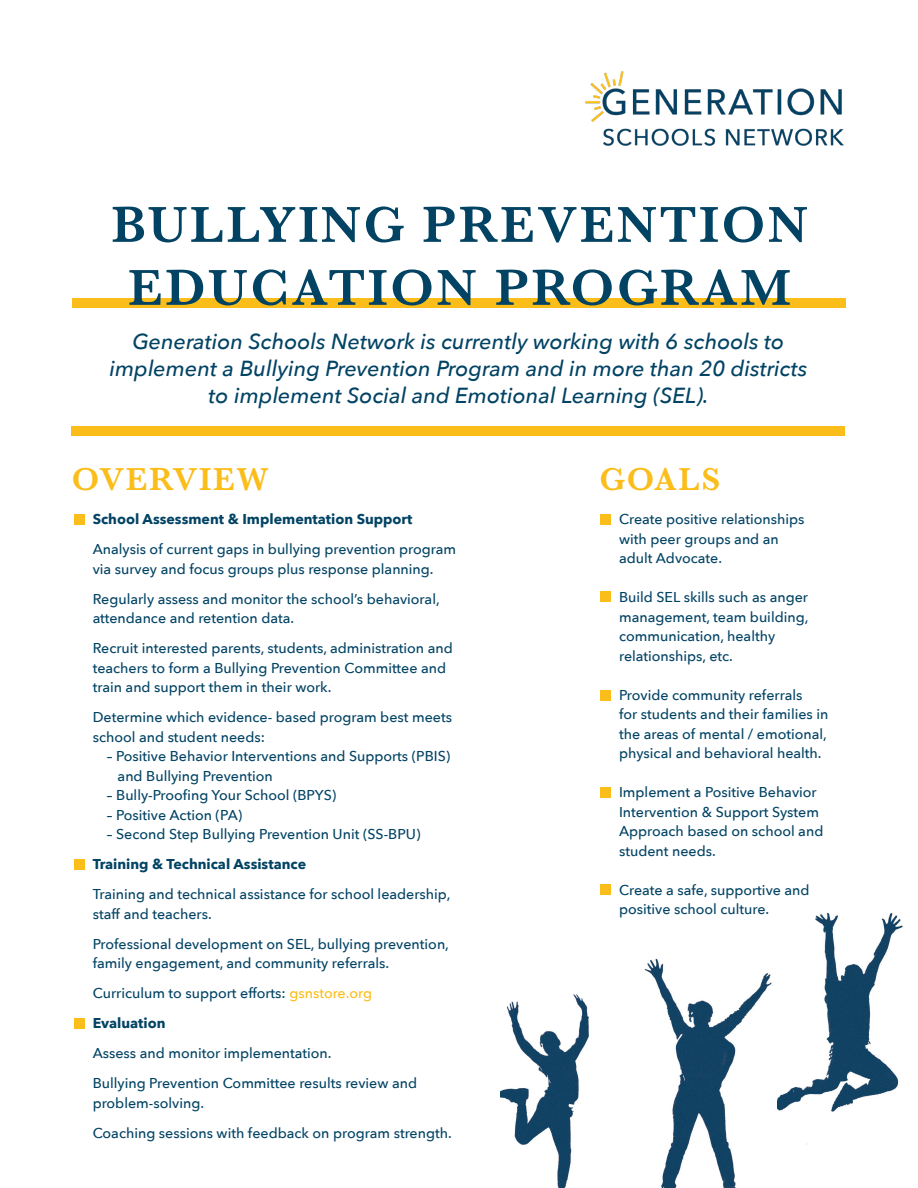
<style>
.page{position:relative;width:918px;height:1188px;background:#fff}
.page>*{position:absolute;margin:0;border:0;box-sizing:border-box;transform-origin:0 0}
.t1{font:600 52.5px/63px "Baskerville";letter-spacing:.05em;color:#024364;text-align:center}
.t2{font:600 33px "Baskerville";letter-spacing:.05em;color:#fbbd19}
.general_overview_of{font:italic 500 21.75px "Avenir Next";color:#024364}
.t3{font:500 14.25px/19.5px "Avenir Next";color:#024364}
.t4{font:700 14.25px "Avenir Next";color:#024364}
.s1{color:#fbbd19}
</style>
<div class="page">
<img style="left:501px;top:994px;width:88px;height:194px">
<img style="left:777px;top:912px;width:126px;height:233px">
<div style="left:72px;top:298px;width:774px;height:10px;background:#fbbd19"></div>
<div style="left:71px;top:427px;width:774px;height:9px;background:#fbbd19"></div>
<img style="left:585px;top:72px;width:259px;height:74px">
<div style="left:601px;top:514px;width:10px;height:10px;background:#fbbd19"></div>
<div style="left:74px;top:514px;width:10px;height:10px;background:#fbbd19"></div>
<div style="left:74px;top:859px;width:10px;height:10px;background:#fbbd19"></div>
<div style="left:74px;top:1018px;width:10px;height:10px;background:#fbbd19"></div>
<div style="left:601px;top:592px;width:10px;height:10px;background:#fbbd19"></div>
<div style="left:601px;top:690px;width:10px;height:10px;background:#fbbd19"></div>
<div style="left:601px;top:787px;width:10px;height:10px;background:#fbbd19"></div>
<div style="left:601px;top:884px;width:10px;height:11px;background:#fbbd19"></div>
<img style="left:644px;top:958px;width:128px;height:230px">
<p class="t1" style="left:111px;top:193px;width:698px">BULLYING PREVENTION<br>EDUCATION PROGRAM</p>
<p class="general_overview_of" style="left:132px;top:323px;width:653px">Generation Schools Network is currently working with 6 schools to</p>
<p class="general_overview_of" style="left:109px;top:350px;width:700px">implement a Bullying Prevention Program and in more than 20 districts</p>
<p class="general_overview_of" style="left:209px;top:377px;width:502px">to implement Social and Emotional Learning (SEL).</p>
<p class="t2" style="left:72px;top:456px;width:199px">OVERVIEW</p>
<p class="t2" style="left:600px;top:456px;width:122px">GOALS</p>
<p class="t3" style="left:619px;top:509px;width:187px">Create positive relationships</p>
<p class="t3" style="left:619px;top:528px;width:161px">with peer groups and an</p>
<p class="t3" style="left:619px;top:548px;width:104px">adult Advocate.</p>
<p class="t3" style="left:619px;top:587px;width:191px">Build SEL skills such as anger management, team building, communication, healthy relationships, etc.</p>
<p class="t3" style="left:619px;top:684px;width:185px">Provide community referrals</p>
<p class="t3" style="left:619px;top:704px;width:211px;text-align:justify">for students and their families in the areas of mental / emotional, physical and behavioral health.</p>
<p class="t3" style="left:619px;top:782px;width:206px">Implement a Positive Behavior<br>Intervention &amp; Support System<br>Approach based on school and student needs.</p>
<p class="t3" style="left:619px;top:879px;width:192px">Create a safe, supportive and positive school culture.</p>
<p class="t4" style="left:93px;top:507px;width:321px">School Assessment &amp; Implementation Support</p>
<p class="t3" style="left:93px;top:539px;width:365px">Analysis of current gaps in bullying prevention program</p>
<p class="t3" style="left:93px;top:558px;width:342px">via survey and focus groups plus response planning.</p>
<p class="t3" style="left:93px;top:588px;width:349px">Regularly assess and monitor the school’s behavioral, attendance and retention data.</p>
<p class="t3" style="left:93px;top:638px;width:362px">Recruit interested parents, students, administration and teachers to form a Bullying Prevention Committee and</p>
<p class="t3" style="left:93px;top:677px;width:240px">train and support them in their work.</p>
<p class="t3" style="left:93px;top:707px;width:361px">Determine which evidence- based program best meets</p>
<p class="t3" style="left:93px;top:726px;width:174px">school and student needs:</p>
<p class="t3" style="left:107px;top:746px;width:345px">– Positive Behavior Interventions and Supports (PBIS)</p>
<p class="t3" style="left:118px;top:765px;width:157px">and Bullying Prevention</p>
<p class="t3" style="left:107px;top:785px;width:231px">– Bully-Proofing Your School (BPYS)</p>
<p class="t3" style="left:107px;top:804px;width:137px">– Positive Action (PA)</p>
<p class="t3" style="left:107px;top:824px;width:315px">– Second Step Bullying Prevention Unit (SS-BPU)</p>
<p class="t4" style="left:93px;top:852px;width:215px">Training &amp; Technical Assistance</p>
<p class="t3" style="left:93px;top:884px;width:359px">Training and technical assistance for school leadership,</p>
<p class="t3" style="left:93px;top:903px;width:121px">staff and teachers.</p>
<p class="t3" style="left:93px;top:933px;width:358px">Professional development on SEL, bullying prevention,</p>
<p class="t3" style="left:93px;top:953px;width:298px">family engagement, and community referrals.</p>
<p class="t3" style="left:93px;top:983px;width:281px">Curriculum to support efforts: <span class="s1">gsnstore.org</span></p>
<p class="t4" style="left:93px;top:1011px;width:74px">Evaluation</p>
<p class="t3" style="left:93px;top:1043px;width:240px">Assess and monitor implementation.</p>
<p class="t3" style="left:93px;top:1073px;width:326px">Bullying Prevention Committee results review and problem-solving.</p>
<p class="t3" style="left:93px;top:1122px;width:361px">Coaching sessions with feedback on program strength.</p>
</div>
